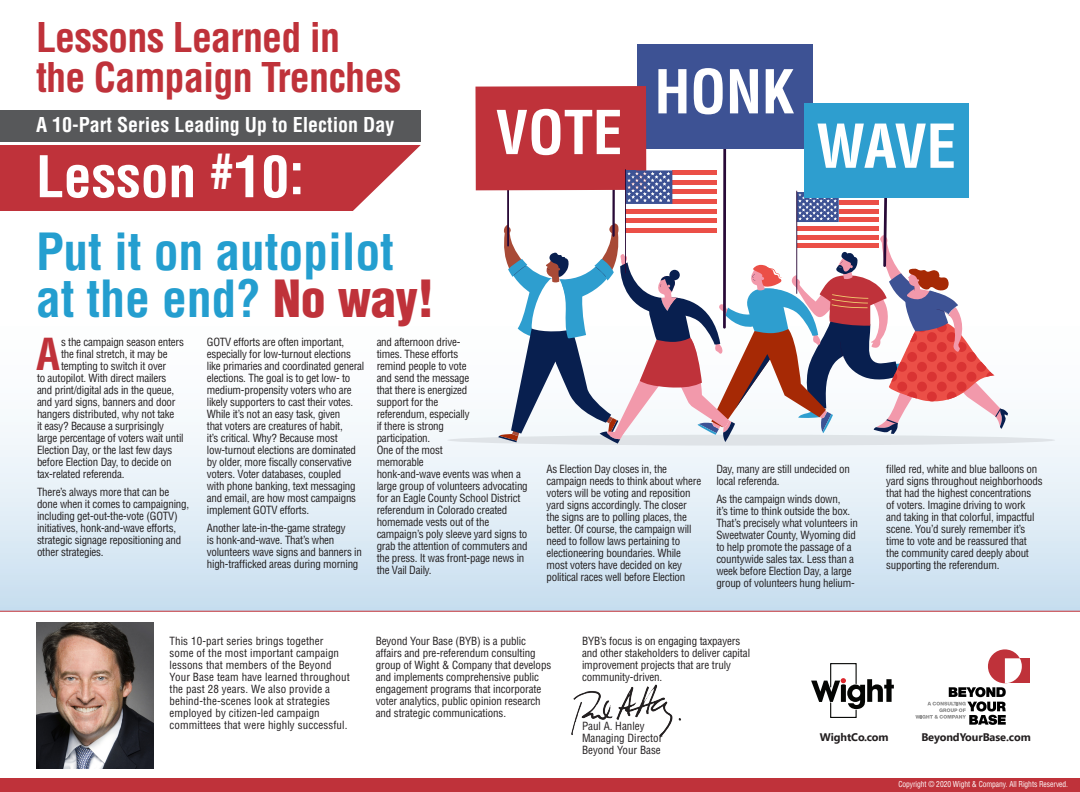
<style>
.page{position:relative;width:1080px;height:792px;background:#fff}
.page>*{position:absolute;margin:0;border:0;box-sizing:border-box;transform-origin:0 0}
.text{font:700 condensed 59px "Helvetica LT Std";letter-spacing:-.005em;color:#fff}
.text-2{font:700 condensed 56px "Helvetica LT Std";letter-spacing:-.005em;color:#fff}
.text-3{font:700 condensed 50px/47px "Helvetica LT Std";letter-spacing:-.005em;color:#249ecf}
.text-4{font:700 condensed 43.1px "Helvetica LT Std";color:#bf323a}
.text-5{font:700 condensed 40px/40px "Helvetica LT Std";letter-spacing:-.02em;color:#bf323a}
.text-6{font:700 condensed 20px "Helvetica LT Std";color:#fff}
.text-7{font:condensed 11px/12px "Helvetica LT Std";letter-spacing:-.02em;color:#231f20}
.text-8{font:condensed 11px/12px "Helvetica LT Std";letter-spacing:.01em;color:#231f20}
.text-9{font:condensed 11px/12px "Helvetica LT Std";color:#231f20}
.text-10{font:700 11px "Segoe UI";letter-spacing:-.01em;color:#231f20}
.text-11{font:condensed 8px "Helvetica LT Std";letter-spacing:-.01em;color:#fff;scale:.94 1}
.s1{font-size:48px}
.s2{font-weight:900;color:#bf323a}
</style>
<div class="page">
<div style="left:0;top:223px;width:1080px;height:387px;background:linear-gradient(to bottom,#fff,#d3e5f2)"></div>
<svg style="left:0;top:145px;width:421px;height:66px;background:#c4434a"></svg>
<div style="left:0;top:110px;width:421px;height:31px;background:#57585a"></div>
<div style="left:0;top:779px;width:1080px;height:13px;background:#bf323a"></div>
<div style="left:988px;top:649px;width:34px;height:34px;background:#bf323a;border-radius:50%"></div>
<div style="left:1005px;top:658px;width:25px;height:25px;background:#bf323a"></div>
<svg style="left:915px;top:658px;width:107px;height:67px"></svg>
<svg style="left:811px;top:663px;width:83px;height:55px"></svg>
<img style="left:571px;top:684px;width:110px;height:53px">
<hr style="left:0;top:611px;width:1080px;height:1px;background:#bf323a">
<img style="left:36px;top:623px;width:117px;height:145px">
<svg style="left:447px;top:435px;width:608px;height:11px"></svg>
<div style="left:637px;top:44px;width:175px;height:104px;background:#3d5294"></div>
<svg style="left:476px;top:86px;width:532px;height:358px"></svg>
<div style="left:804px;top:103px;width:164px;height:95px;background:#2e9ecf"></div>
<p class="text-5" style="left:36px;top:17px;width:367px">Lessons Learned in<br>the Campaign Trenches</p>
<p class="text-6" style="left:36px;top:112px;width:360px">A 10-Part Series Leading Up to Election Day</p>
<p class="text-2" style="left:36px;top:142px;width:270px">Lesson <span class="s1">#</span>10:</p>
<p class="text" style="left:495px;top:96px;width:128px">VOTE</p>
<p class="text" style="left:654px;top:55px;width:142px">HONK</p>
<p class="text" style="left:816px;top:109px;width:142px">WAVE</p>
<p class="text-3" style="left:36px;top:228px;width:400px">Put it on autopilot at the end? <span class="s2">No way!</span></p>
<p class="text-7" style="left:61px;top:336px;width:124px">s the campaign season enters</p>
<p class="text-7" style="left:61px;top:348px;width:108px">the final stretch, it may be</p>
<p class="text-7" style="left:61px;top:360px;width:107px">tempting to switch it over</p>
<p class="text-7" style="left:37px;top:372px;width:131px">to autopilot. With direct mailers</p>
<p class="text-7" style="left:37px;top:384px;width:139px">and print/digital ads in the queue,</p>
<p class="text-7" style="left:37px;top:396px;width:140px">and yard signs, banners and door</p>
<p class="text-7" style="left:37px;top:408px;width:139px">hangers distributed, why not take</p>
<p class="text-7" style="left:37px;top:420px;width:129px">it easy? Because a surprisingly</p>
<p class="text-7" style="left:37px;top:432px;width:148px">large percentage of voters wait until</p>
<p class="text-7" style="left:37px;top:444px;width:137px">Election Day, or the last few days</p>
<p class="text-7" style="left:37px;top:456px;width:136px">before Election Day, to decide on</p>
<p class="text-7" style="left:37px;top:468px;width:89px">tax-related referenda.</p>
<p class="text-7" style="left:37px;top:486px;width:154px">There’s always more that can be done when it comes to campaigning, including get-out-the-vote (GOTV) initiatives, honk-and-wave efforts, strategic signage repositioning and other strategies.</p>
<p class="text-7" style="left:207px;top:336px;width:159px">GOTV efforts are often important, especially for low-turnout elections like primaries and coordinated general elections. The goal is to get low- to medium-propensity voters who are likely supporters to cast their votes.<br>While it’s not an easy task, given<br>that voters are creatures of habit,<br>it’s critical. Why? Because most low-turnout elections are dominated by older, more fiscally conservative voters. Voter databases, coupled<br>with phone banking, text messaging and email, are how most campaigns implement GOTV efforts.</p>
<p class="text-7" style="left:207px;top:522px;width:157px">Another late-in-the-game strategy<br>is honk-and-wave. That’s when volunteers wave signs and banners in high-trafficked areas during morning</p>
<p class="text-7" style="left:377px;top:336px;width:153px">and afternoon drive-<br>times. These efforts<br>remind people to vote<br>and send the message<br>that there is energized<br>support for the<br>referendum, especially<br>if there is strong<br>participation.<br>One of the most<br>memorable<br>honk-and-wave events was when a large group of volunteers advocating for an Eagle County School District referendum in Colorado created homemade vests out of the campaign’s poly sleeve yard signs to grab the attention of commuters and the press. It was front-page news in the Vail Daily.</p>
<p class="text-4" style="left:36px;top:327px;width:25px">A</p>
<p class="text-7" style="left:546px;top:463px;width:156px">As Election Day closes in, the campaign needs to think about where voters will be voting and reposition yard signs accordingly. The closer the signs are to polling places, the better. Of course, the campaign will need to follow laws pertaining to electioneering boundaries. While most voters have decided on key political races well before Election</p>
<p class="text-7" style="left:716px;top:463px;width:135px">Day, many are still undecided on local referenda.</p>
<p class="text-7" style="left:716px;top:493px;width:143px">As the campaign winds down,<br>it’s time to think outside the box.<br>That’s precisely what volunteers in<br>Sweetwater County, Wyoming did to help promote the passage of a countywide sales tax. Less than a week before Election Day, a large group of volunteers hung helium-</p>
<p class="text-7" style="left:886px;top:463px;width:158px">filled red, white and blue balloons on yard signs throughout neighborhoods that had the highest concentrations<br>of voters. Imagine driving to work and taking in that colorful, impactful scene. You’d surely remember it’s time to vote and be reassured that<br>the community cared deeply about supporting the referendum.</p>
<p class="text-8" style="left:170px;top:635px;width:182px">This 10-part series brings together some of the most important campaign lessons that members of the Beyond Your Base team have learned throughout the past 28 years. We also provide a behind-the-scenes look at strategies employed by citizen-led campaign committees that were highly successful.</p>
<p class="text-7" style="left:376px;top:635px;width:177px">Beyond Your Base (BYB) is a public affairs and pre-referendum consulting group of Wight &amp; Company that develops and implements comprehensive public engagement programs that incorporate voter analytics, public opinion research and strategic communications.</p>
<p class="text-7" style="left:582px;top:635px;width:170px">BYB’s focus is on engaging taxpayers and other stakeholders to deliver capital improvement projects that are truly community-driven.</p>
<p class="text-9" style="left:582px;top:720px;width:82px">Paul A. Hanley<br>Managing Director<br>Beyond Your Base</p>
<p class="text-10" style="left:820px;top:727px;width:70px">WightCo.com</p>
<p class="text-10" style="left:921px;top:727px;width:111px">BeyondYourBase.com</p>
<p class="text-11" style="left:898px;top:779px;width:182px">Copyright © 2020 Wight &amp; Company. All Rights Reserved.</p>
</div>
